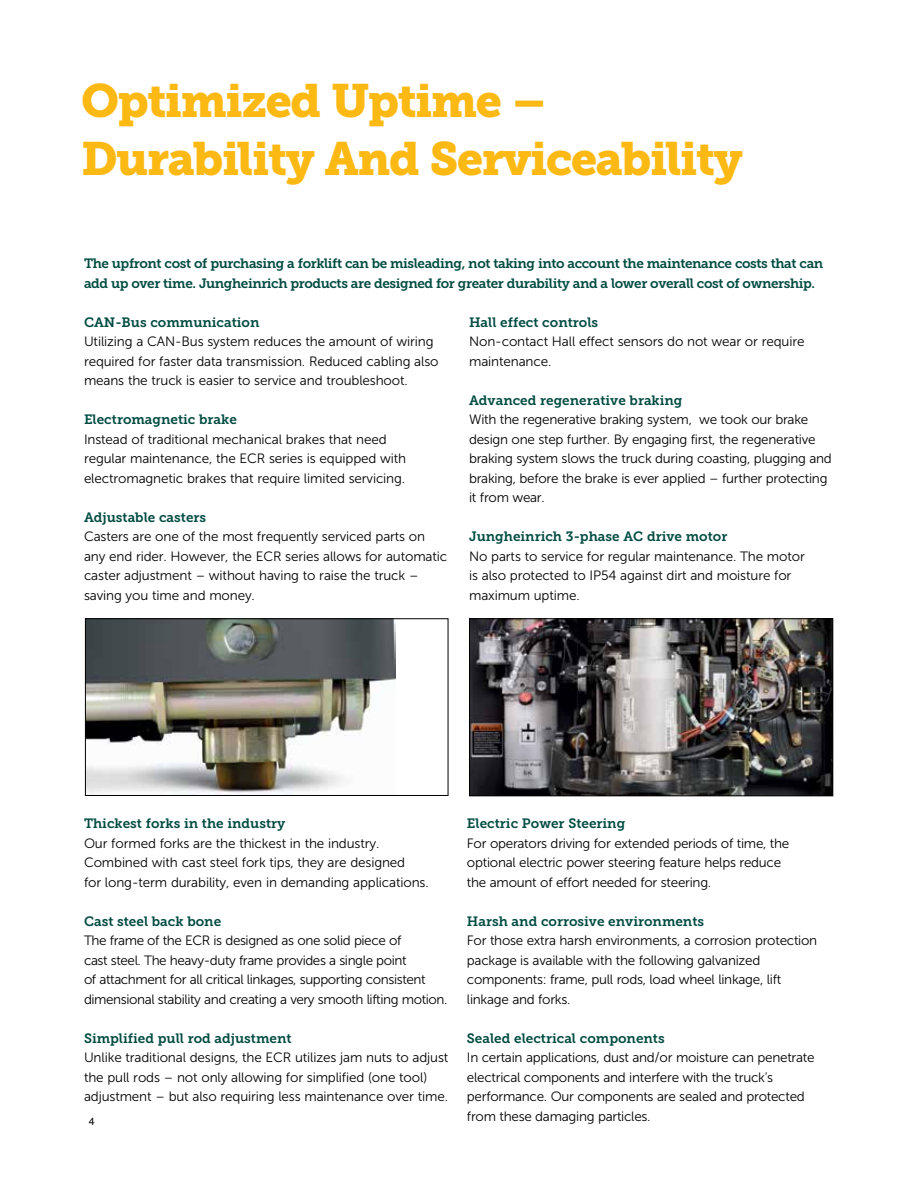
<style>
.page{position:relative;width:918px;height:1188px;background:#fff}
.page>*{position:absolute;margin:0;border:0;box-sizing:border-box;transform-origin:0 0}
.t1{font:46.5px/58.5px "Museo Slab 900";letter-spacing:-.03em;color:#fdb913}
.t2{font:13.5px/19.5px "Museo Sans 300";letter-spacing:-.01em;color:#000}
.t3{font:13.5px "Museo Slab 700";color:#004b41}
.t4{font:13.5px/19.5px "Museo Sans 300";letter-spacing:-.03em;color:#000}
.t5{font:13.5px/19.5px "Museo Slab 700";letter-spacing:-.03em;color:#004b41}
.t6{font:10.5px "Helvetica";color:#000}
</style>
<div class="page">
<img style="left:471px;top:620px;width:360px;height:174px">
<div style="left:469px;top:618px;width:364px;height:178px;border:1px solid #000"></div>
<img style="left:87px;top:620px;width:308px;height:173px">
<div style="left:85px;top:618px;width:363px;height:178px;border:1px solid #000"></div>
<h1 class="t1" style="left:81px;top:72px;width:663px">Optimized Uptime –<br>Durability And Serviceability</h1>
<p class="t5" style="left:84px;top:254px;width:741px">The upfront cost of purchasing a forklift can be misleading, not taking into account the maintenance costs that can add up over time. Jungheinrich products are designed for greater durability and a lower overall cost of ownership.</p>
<p class="t3" style="left:84px;top:314px;width:177px">CAN-Bus communication</p>
<p class="t2" style="left:84px;top:332px;width:356px">Utilizing a CAN-Bus system reduces the amount of wiring required for faster data transmission. Reduced cabling also means the truck is easier to service and troubleshoot.</p>
<p class="t3" style="left:84px;top:412px;width:154px">Electromagnetic brake</p>
<p class="t2" style="left:84px;top:429px;width:324px">Instead of traditional mechanical brakes that need regular maintenance, the ECR series is equipped with electromagnetic brakes that require limited servicing.</p>
<p class="t3" style="left:84px;top:509px;width:124px">Adjustable casters</p>
<p class="t2" style="left:84px;top:527px;width:365px">Casters are one of the most frequently serviced parts on any end rider. However, the ECR series allows for automatic caster adjustment – without having to raise the truck – saving you time and money.</p>
<p class="t3" style="left:469px;top:314px;width:131px">Hall effect controls</p>
<p class="t2" style="left:469px;top:332px;width:337px">Non-contact Hall effect sensors do not wear or require maintenance.</p>
<p class="t3" style="left:469px;top:392px;width:215px">Advanced regenerative braking</p>
<p class="t2" style="left:469px;top:410px;width:364px">With the regenerative braking system, we took our brake design one step further. By engaging first, the regenerative braking system slows the truck during coasting, plugging and braking, before the brake is ever applied – further protecting it from wear.</p>
<p class="t3" style="left:469px;top:529px;width:260px">Jungheinrich 3-phase AC drive motor</p>
<p class="t2" style="left:469px;top:546px;width:337px">No parts to service for regular maintenance. The motor is also protected to IP54 against dirt and moisture for maximum uptime.</p>
<p class="t3" style="left:84px;top:816px;width:203px">Thickest forks in the industry</p>
<p class="t2" style="left:84px;top:834px;width:346px">Our formed forks are the thickest in the industry.<br>Combined with cast steel fork tips, they are designed<br>for long-term durability, even in demanding applications.</p>
<p class="t3" style="left:84px;top:914px;width:139px">Cast steel back bone</p>
<p class="t4" style="left:84px;top:931px;width:365px">The frame of the ECR is designed as one solid piece of<br>cast steel. The heavy-duty frame provides a single point<br>of attachment for all critical linkages, supporting consistent dimensional stability and creating a very smooth lifting motion.</p>
<p class="t3" style="left:84px;top:1031px;width:209px">Simplified pull rod adjustment</p>
<p class="t2" style="left:84px;top:1048px;width:366px">Unlike traditional designs, the ECR utilizes jam nuts to adjust the pull rods – not only allowing for simplified (one tool) adjustment – but also requiring less maintenance over time.</p>
<p class="t6" style="left:89px;top:1113px;width:7px">4</p>
<p class="t3" style="left:467px;top:816px;width:160px">Electric Power Steering</p>
<p class="t2" style="left:467px;top:834px;width:324px">For operators driving for extended periods of time, the optional electric power steering feature helps reduce the amount of effort needed for steering.</p>
<p class="t3" style="left:467px;top:914px;width:239px">Harsh and corrosive environments</p>
<p class="t2" style="left:467px;top:931px;width:352px">For those extra harsh environments, a corrosion protection package is available with the following galvanized components: frame, pull rods, load wheel linkage, lift linkage and forks.</p>
<p class="t3" style="left:467px;top:1031px;width:199px">Sealed electrical components</p>
<p class="t2" style="left:467px;top:1048px;width:349px">In certain applications, dust and/or moisture can penetrate electrical components and interfere with the truck’s performance. Our components are sealed and protected from these damaging particles.</p>
</div>
